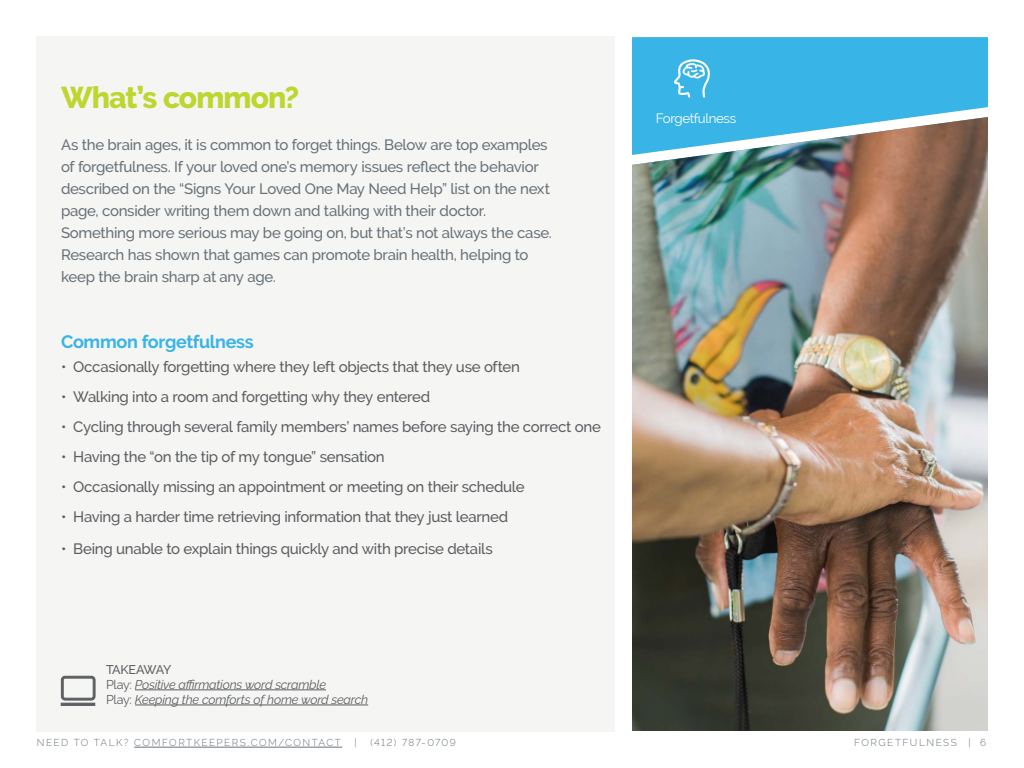
<style>
.page{position:relative;width:1024px;height:768px;background:#fff}
.page>*{position:absolute;margin:0;border:0;box-sizing:border-box;transform-origin:0 0}
.t1{font:800 30px "Raleway";letter-spacing:-.03em;color:#bed62f}
.t2{font:700 18px "Raleway";letter-spacing:-.02em;color:#38b4e7}
.t3{font:500 15px "Raleway";letter-spacing:-.02em;color:#5b5e61}
.t4{font:500 15px/22px "Raleway";letter-spacing:-.02em;color:#687279}
.t5{font:13.4px "Raleway";letter-spacing:-.03em;color:#fff}
.t6{font:italic 12.6px/15.1px "Raleway";letter-spacing:-.02em;color:#5b5e61}
.t7{font:300 10px "Raleway";letter-spacing:.145em;color:#687279}
.t8{font:300 10px "Raleway";letter-spacing:.125em;color:#687279}
.s1{font-weight:500;font-style:normal}
.s2{font-style:normal}
</style>
<div class="page">
<div style="left:632px;top:37px;width:356px;height:80px;background:#38b4e7"></div>
<svg style="left:674px;top:59px;width:41px;height:38px;background:#67c6ec"></svg>
<div style="left:36px;top:36px;width:579px;height:696px;background:#f5f5f3"></div>
<img style="left:632px;top:117px;width:356px;height:614px">
<hr style="left:61px;top:703px;width:34px;height:3px;background:#5b5e61">
<svg style="left:61px;top:676px;width:34px;height:24px"></svg>
<hr style="left:135px;top:690px;width:191px;height:1px;background:#5b5e61">
<hr style="left:135px;top:705px;width:233px;height:1px;background:#5b5e61">
<hr style="left:134px;top:747px;width:208px;height:1px;background:#687279">
<h1 class="t1" style="left:61px;top:81px;width:240px">What’s common?</h1>
<p class="t4" style="left:61px;top:134px;width:492px">As the brain ages, it is common to forget things. Below are top examples of forgetfulness. If your loved one’s memory issues reflect the behavior described on the “Signs Your Loved One May Need Help” list on the next page, consider writing them down and talking with their doctor.<br>Something more serious may be going on, but that’s not always the case.<br>Research has shown that games can promote brain health, helping to keep the brain sharp at any age.</p>
<p class="t2" style="left:61px;top:332px;width:194px">Common forgetfulness</p>
<p class="t3" style="left:61px;top:358px;width:460px">• Occasionally forgetting where they left objects that they use often</p>
<p class="t3" style="left:61px;top:388px;width:371px">• Walking into a room and forgetting why they entered</p>
<p class="t3" style="left:61px;top:418px;width:542px">• Cycling through several family members’ names before saying the correct one</p>
<p class="t3" style="left:61px;top:448px;width:325px">• Having the “on the tip of my tongue” sensation</p>
<p class="t3" style="left:61px;top:478px;width:465px">• Occasionally missing an appointment or meeting on their schedule</p>
<p class="t3" style="left:61px;top:508px;width:449px">• Having a harder time retrieving information that they just learned</p>
<p class="t3" style="left:61px;top:540px;width:433px">• Being unable to explain things quickly and with precise details</p>
<p class="t5" style="left:656px;top:110px;width:82px">Forgetfulness</p>
<p class="t6" style="left:106px;top:662px;width:264px"><span class="s1">TAKEAWAY<br></span><span class="s2">Play:</span> Positive affirmations word scramble<br><span class="s2">Play:</span> Keeping the comforts of home word search</p>
<p class="t7" style="left:37px;top:737px;width:305px">NEED TO TALK? COMFORTKEEPERS.COM/CONTACT</p>
<p class="t7" style="left:354px;top:737px;width:4px">|</p>
<p class="t8" style="left:370px;top:737px;width:87px">(412) 787-0709</p>
<p class="t7" style="left:968px;top:737px;width:19px">| 6</p>
<p class="t7" style="left:854px;top:737px;width:104px">FORGETFULNESS</p>
</div>
